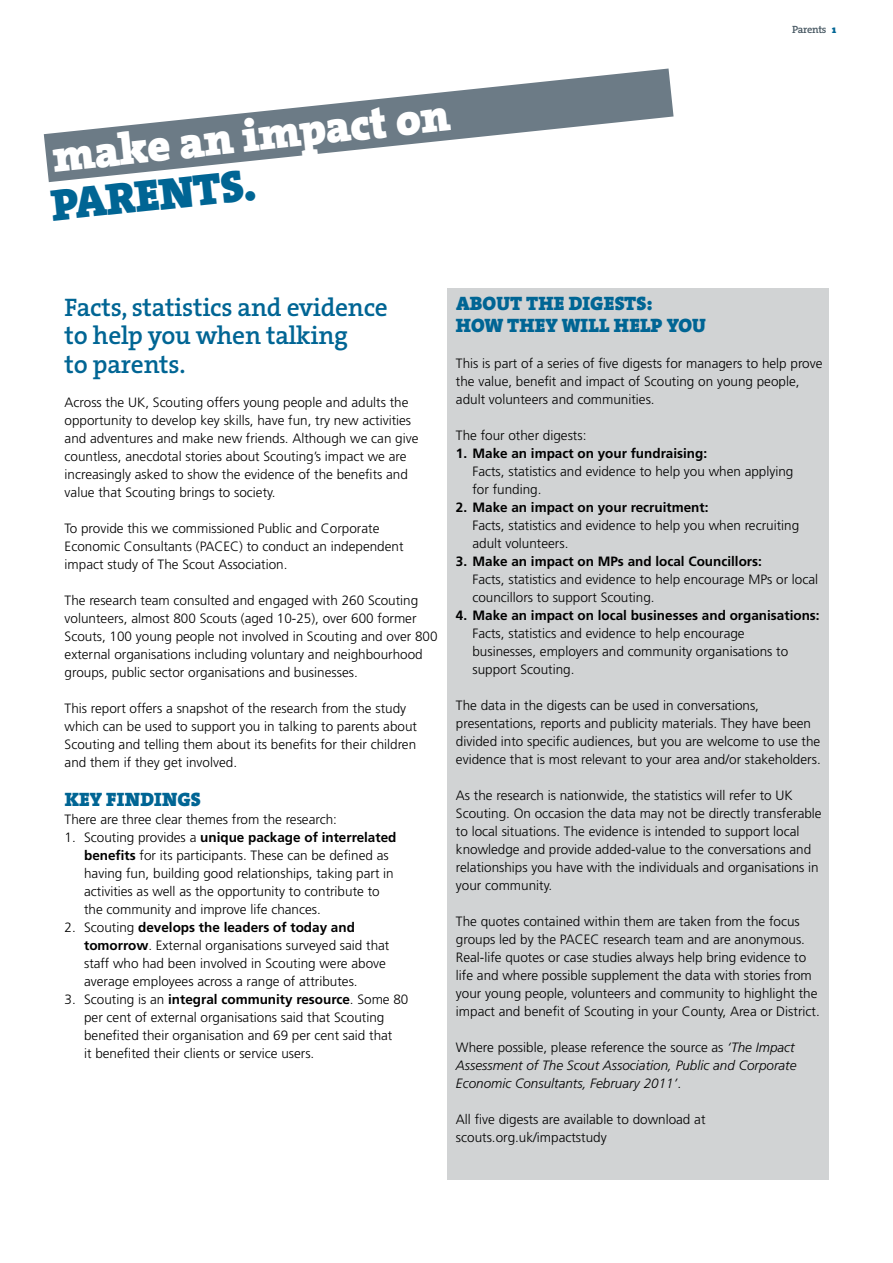
<style>
.page{position:relative;width:893px;height:1263px;background:#fff}
.page>*{position:absolute;margin:0;border:0;box-sizing:border-box;transform-origin:0 0}
.t1{font:45px "The Serif HP9 Blk";color:#fff}
.t2{font:45px "The Serif HP9 Blk";color:#006594}
.t3{font:25.5px/28.5px "The Serif HP6 Se Bld";letter-spacing:-.01em;color:#006594}
.t4{font:19.5px/22.5px "The Serif HP9 Blk";letter-spacing:.005em;color:#006594}
.t5{font:300 13.5px/18px "Frutiger";color:#000}
.t6{font:700 13.5px "Frutiger";color:#000}
.t7{font:italic 300 13.5px/18px "Frutiger";color:#000}
.t8{font:10.5px "The Serif HP6 Se Bld";letter-spacing:-.03em;color:#455560}
.s1{font-family:"The Serif HP9 Blk";color:#006594}
.s2{font-weight:700}
.s3{font-style:normal}
</style>
<div class="page">
<div style="left:447px;top:288px;width:382px;height:891px;background:#d1d3d4"></div>
<svg style="left:44px;top:69px;width:630px;height:113px"></svg>
<h1 class="t1" style="left:49px;top:126px;width:406px;rotate:-6deg">MAKE AN IMPACTON</h1>
<h1 class="t2" style="left:48px;top:175px;width:208px;rotate:-6deg">PARENTS.</h1>
<p class="t8" style="left:792px;top:23px;width:46px">Parents <span class="s1">1</span></p>
<h2 class="t3" style="left:65px;top:293px;width:325px">Facts, statistics and evidence to help you when talking<br>to parents.</h2>
<p class="t5" style="left:65px;top:394px;width:355px">Across the UK, Scouting offers young people and adults the opportunity to develop key skills, have fun, try new activities and adventures and make new friends. Although we can give countless, anecdotal stories about Scouting’s impact we are increasingly asked to show the evidence of the benefits and value that Scouting brings to society.</p>
<p class="t5" style="left:65px;top:520px;width:340px">To provide this we commissioned Public and Corporate<br>Economic Consultants (PACEC) to conduct an independent impact study of The Scout Association.</p>
<p class="t5" style="left:65px;top:592px;width:374px">The research team consulted and engaged with 260 Scouting volunteers, almost 800 Scouts (aged 10-25), over 600 former Scouts, 100 young people not involved in Scouting and over 800 external organisations including voluntary and neighbourhood groups, public sector organisations and businesses.</p>
<p class="t5" style="left:65px;top:700px;width:354px">This report offers a snapshot of the research from the study which can be used to support you in talking to parents about Scouting and telling them about its benefits for their children and them if they get involved.</p>
<h3 class="t4" style="left:65px;top:788px;width:137px">KEY FINDINGS</h3>
<p class="t5" style="left:65px;top:811px;width:274px">There are three clear themes from the research:</p>
<p class="t5" style="left:84px;top:829px;width:314px;text-indent:-19px">1. Scouting provides a <span class="s2">unique package of interrelated benefits</span> for its participants. These can be defined as having fun, building good relationships, taking part in activities as well as the opportunity to contribute to the community and improve life chances.</p>
<p class="t5" style="left:84px;top:919px;width:307px;text-indent:-19px">2. Scouting <span class="s2">develops the leaders of today and tomorrow</span>. External organisations surveyed said that staff who had been involved in Scouting were above average employees across a range of attributes.</p>
<p class="t5" style="left:84px;top:991px;width:326px;text-indent:-19px">3. Scouting is an <span class="s2">integral community resource</span>. Some 80 per cent of external organisations said that Scouting benefited their organisation and 69 per cent said that<br>it benefited their clients or service users.</p>
<h3 class="t4" style="left:456px;top:292px;width:198px">ABOUT THE DIGESTS:<br>HOW THEY</h3>
<h3 class="t4" style="left:562px;top:314px;width:146px">WILL HELP YOU</h3>
<p class="t5" style="left:456px;top:355px;width:368px">This is part of a series of five digests for managers to help prove the value, benefit and impact of Scouting on young people, adult volunteers and communities.</p>
<p class="t5" style="left:456px;top:427px;width:132px">The four other digests:</p>
<p class="t6" style="left:456px;top:446px;width:253px">1. Make an impact on your fundraising:</p>
<p class="t5" style="left:472px;top:463px;width:323px">Facts, statistics and evidence to help you when applying for funding.</p>
<p class="t6" style="left:456px;top:500px;width:254px">2. Make an impact on your recruitment:</p>
<p class="t5" style="left:472px;top:517px;width:328px">Facts, statistics and evidence to help you when recruiting adult volunteers.</p>
<p class="t6" style="left:456px;top:554px;width:308px">3. Make an impact on MPs and local Councillors:</p>
<p class="t5" style="left:472px;top:571px;width:347px">Facts, statistics and evidence to help encourage MPs or local councillors to support Scouting.</p>
<p class="t6" style="left:456px;top:608px;width:365px">4. Make an impact on local businesses and organisations:</p>
<p class="t5" style="left:472px;top:625px;width:317px">Facts, statistics and evidence to help encourage businesses, employers and community organisations to support Scouting.</p>
<p class="t5" style="left:456px;top:697px;width:366px">The data in the digests can be used in conversations, presentations, reports and publicity materials. They have been divided into specific audiences, but you are welcome to use the evidence that is most relevant to your area and/or stakeholders.</p>
<p class="t5" style="left:456px;top:787px;width:367px">As the research is nationwide, the statistics will refer to UK Scouting. On occasion the data may not be directly transferable to local situations. The evidence is intended to support local knowledge and provide added-value to the conversations and relationships you have with the individuals and organisations in your community.</p>
<p class="t5" style="left:456px;top:913px;width:365px">The quotes contained within them are taken from the focus groups led by the PACEC research team and are anonymous.<br>Real-life quotes or case studies always help bring evidence to life and where possible supplement the data with stories from your young people, volunteers and community to highlight the impact and benefit of Scouting in your County, Area or District.</p>
<p class="t7" style="left:456px;top:1039px;width:342px"><span class="s3">Where possible, please reference the source as</span> ‘The Impact<br>Assessment of The Scout Association, Public and Corporate<br>Economic Consultants, February 2011’<span class="s3">.</span></p>
<p class="t5" style="left:456px;top:1111px;width:251px">All five digests are available to download at scouts.org.uk/impactstudy</p>
</div>
